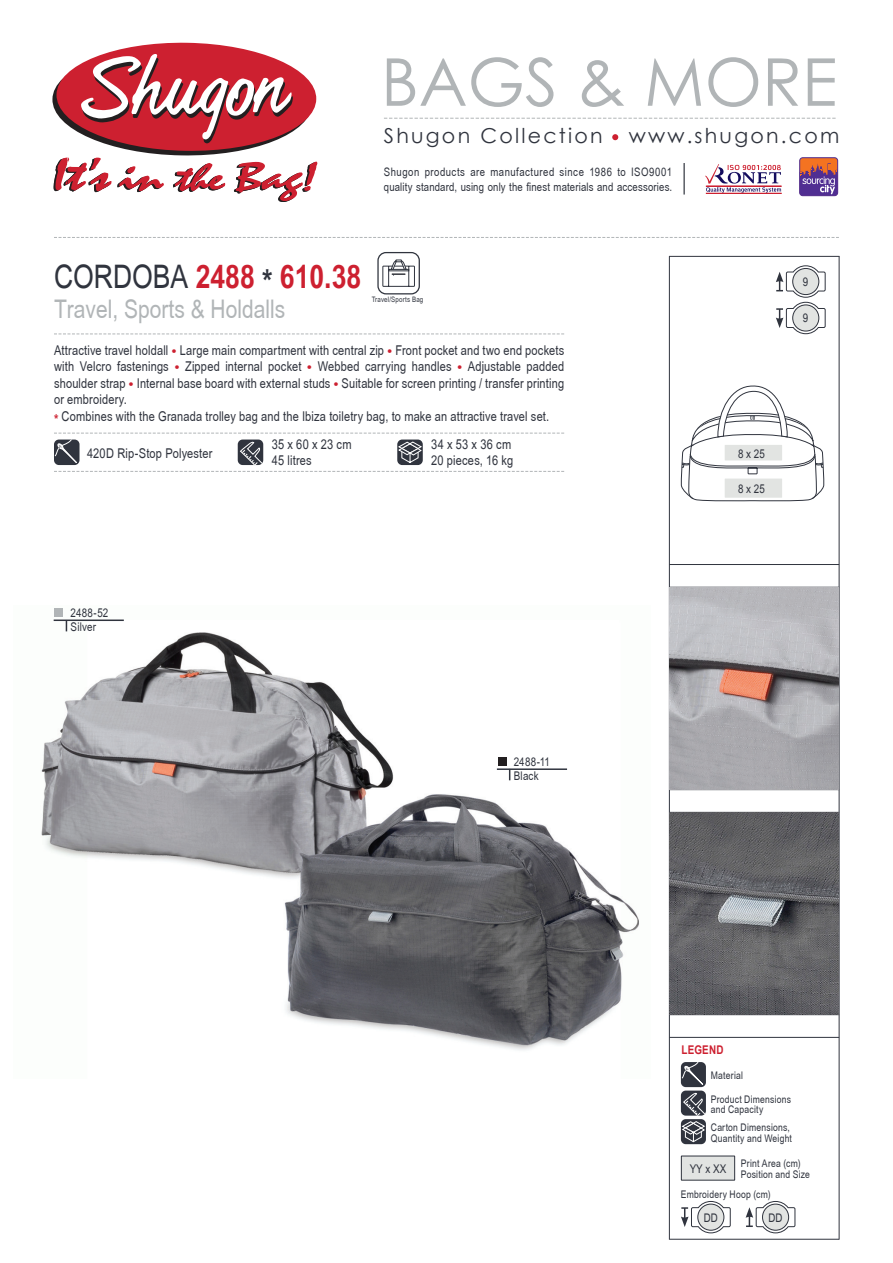
<style>
.page{position:relative;width:893px;height:1263px;background:#fff}
.page>*{position:absolute;margin:0;border:0;box-sizing:border-box;transform-origin:0 0}
.t1{font:65.85px "Century Gothic";color:#b1b5b7}
.t2{font:32.4px "Arial Narrow Sec";color:#30343e}
.t3{font:700 32.4px "Arial Narrow Sec";color:#cd2030}
.t4{font:700 32.4px "Arial Narrow Sec";color:#30343e}
.t5{font:25.65px "Arial Narrow Sec";color:#b1b5b7}
.t6{font:20.55px "Century Gothic";letter-spacing:.11em;color:#30343e}
.t7{font:18px "Arial Narrow Sec";color:#cd2030}
.t8{font:13.5px/16.2px "Arial Narrow Sec";letter-spacing:.01em;color:#30343e}
.t9{font:700 13.5px "Arial Narrow Sec";color:#cd2030}
.t10{font:12px/14.4px "Arial Narrow Sec";letter-spacing:.015em;color:#30343e}
.t11{font:700 12px "Arial Narrow Sec";letter-spacing:.015em;color:#cd2030}
.t12{font:11.85px "Arial Narrow Sec";color:#30343e}
.t13{font:11.7px/14.7px "Arial Narrow Sec";letter-spacing:.02em;color:#30343e}
.t14{font:11.7px "Arial Narrow Sec";letter-spacing:.04em;color:#30343e}
.t15{font:11.7px "Arial Narrow Sec";letter-spacing:.045em;color:#30343e}
.t16{font:10.5px/10.5px "Arial Narrow Sec";letter-spacing:.02em;color:#30343e}
.t17{font:7.5px "Arial Narrow Sec";letter-spacing:.025em;color:#30343e}
.s1{font-weight:700;color:#cd2030}
</style>
<div class="page">
<img style="left:41px;top:608px;width:598px;height:442px">
<svg style="left:54px;top:237px;width:785px;height:1px"></svg>
<hr style="left:669px;top:256px;width:170px;height:1px;background:#30343e">
<hr style="left:669px;top:1239px;width:170px;height:1px;background:#30343e">
<hr style="left:669px;top:789px;width:170px;height:1px;background:#30343e">
<hr style="left:669px;top:812px;width:170px;height:1px;background:#30343e">
<hr style="left:669px;top:256px;width:1px;height:983px;background:#30343e">
<hr style="left:839px;top:256px;width:1px;height:983px;background:#30343e">
<hr style="left:669px;top:1014px;width:170px;height:1px;background:#30343e">
<hr style="left:669px;top:1037px;width:170px;height:1px;background:#30343e">
<img style="left:670px;top:813px;width:169px;height:201px">
<svg style="left:612px;top:134px;width:6px;height:6px"></svg>
<svg style="left:52px;top:42px;width:265px;height:160px"></svg>
<hr style="left:683px;top:163px;width:2px;height:32px;background:#30343e">
<svg style="left:384px;top:118px;width:452px;height:1px"></svg>
<div style="left:799px;top:157px;width:40px;height:40px;border:2px solid #fff;border-radius:3px"></div>
<div style="left:800px;top:158px;width:38px;height:38px;background:#f47321;border-radius:3px"></div>
<div style="left:799px;top:157px;width:39px;height:39px;border:1px solid #502e92;border-radius:3px"></div>
<svg style="left:799px;top:163px;width:39px;height:33px"></svg>
<div style="left:706px;top:193px;width:75px;height:1px;border:1px solid #cd2030"></div>
<svg style="left:705px;top:164px;width:76px;height:29px"></svg>
<svg style="left:54px;top:334px;width:510px;height:1px"></svg>
<svg style="left:54px;top:471px;width:510px;height:1px"></svg>
<svg style="left:54px;top:433px;width:510px;height:32px"></svg>
<div style="left:377px;top:252px;width:43px;height:42px;border:1px solid #30343e;border-radius:8px"></div>
<svg style="left:382px;top:260px;width:33px;height:27px"></svg>
<hr style="left:497px;top:768px;width:70px;height:2px;background:#30343e">
<div style="left:498px;top:757px;width:8px;height:9px;background:#231f20"></div>
<hr style="left:54px;top:619px;width:70px;height:2px;background:#30343e">
<div style="left:55px;top:608px;width:8px;height:9px;background:#b1b5b7"></div>
<svg style="left:681px;top:385px;width:143px;height:117px"></svg>
<div style="left:725px;top:445px;width:57px;height:15px;background:#e2e4e2"></div>
<div style="left:725px;top:479px;width:57px;height:19px;background:#e2e4e2"></div>
<svg style="left:776px;top:265px;width:50px;height:69px"></svg>
<div style="left:681px;top:1119px;width:25px;height:25px;background:#30343e;border-radius:5px"></div>
<svg style="left:681px;top:1062px;width:25px;height:81px"></svg>
<div style="left:681px;top:1156px;width:54px;height:24px;background:#e2e4e2"></div>
<div style="left:681px;top:1155px;width:54px;height:25px;border:1px solid #30343e"></div>
<svg style="left:746px;top:1201px;width:50px;height:32px"></svg>
<svg style="left:681px;top:1201px;width:50px;height:32px"></svg>
<hr style="left:669px;top:564px;width:170px;height:1px;background:#30343e">
<hr style="left:669px;top:587px;width:170px;height:1px;background:#30343e">
<img style="left:670px;top:588px;width:169px;height:201px">
<h1 class="t1" style="left:381px;top:36px;width:458px">BAGS &amp; MORE</h1>
<h3 class="t6" style="left:384px;top:121px;width:88px">Shugon</h3>
<h3 class="t6" style="left:480px;top:121px;width:124px">Collection</h3>
<h3 class="t6" style="left:629px;top:121px;width:212px">www.shugon.com</h3>
<p class="t13" style="left:384px;top:165px;width:290px">Shugon<br>quality standard, using only the finest materials and accessories.</p>
<p class="t15" style="left:631px;top:165px;width:43px">ISO9001</p>
<p class="t14" style="left:490px;top:165px;width:65px">manufactured</p>
<p class="t13" style="left:589px;top:165px;width:24px">1986</p>
<p class="t14" style="left:425px;top:165px;width:42px">products</p>
<p class="t13" style="left:560px;top:165px;width:26px">since</p>
<p class="t13" style="left:617px;top:165px;width:10px">to</p>
<p class="t13" style="left:470px;top:165px;width:16px">are</p>
<h2 class="t2" style="left:54px;top:258px;width:202px">CORDOBA <span class="s1">2488</span></h2>
<h3 class="t5" style="left:54px;top:294px;width:233px">Travel, Sports &amp; Holdalls</h3>
<h2 class="t3" style="left:280px;top:257px;width:83px">610.38</h2>
<h2 class="t4" style="left:262px;top:263px;width:12px">*</h2>
<p class="t17" style="left:372px;top:295px;width:53px">Travel/Sports Bag</p>
<p class="t8" style="left:54px;top:342px;width:116px">Attractive travel holdall</p>
<p class="t8" style="left:180px;top:342px;width:206px">Large main compartment with central zip</p>
<p class="t8" style="left:395px;top:342px;width:170px">Front pocket and two end pockets</p>
<h3 class="t7" style="left:171px;top:341px;width:7px">•</h3>
<h3 class="t7" style="left:387px;top:341px;width:7px">•</h3>
<p class="t8" style="left:54px;top:359px;width:116px">with Velcro fastenings</p>
<p class="t8" style="left:185px;top:359px;width:118px">Zipped internal pocket</p>
<p class="t8" style="left:318px;top:359px;width:135px">Webbed carrying handles</p>
<p class="t8" style="left:468px;top:359px;width:98px">Adjustable padded</p>
<h3 class="t7" style="left:174px;top:358px;width:7px">•</h3>
<h3 class="t7" style="left:307px;top:358px;width:7px">•</h3>
<h3 class="t7" style="left:457px;top:358px;width:7px">•</h3>
<p class="t8" style="left:342px;top:375px;width:224px">Suitable for screen printing / transfer printing</p>
<p class="t8" style="left:54px;top:375px;width:73px">shoulder strap</p>
<p class="t8" style="left:54px;top:392px;width:75px">or embroidery.</p>
<p class="t8" style="left:62px;top:408px;width:489px">Combines with the Granada trolley bag and the Ibiza toiletry bag to, make an attractive travel set.</p>
<p class="t8" style="left:137px;top:375px;width:195px">Internal base board with external studs</p>
<h3 class="t7" style="left:129px;top:374px;width:7px">•</h3>
<h3 class="t7" style="left:333px;top:374px;width:7px">•</h3>
<p class="t9" style="left:54px;top:411px;width:6px">*</p>
<p class="t8" style="left:87px;top:445px;width:127px">420D Rip-Stop Polyester</p>
<p class="t10" style="left:71px;top:606px;width:39px">2488-52<br>Silver</p>
<p class="t8" style="left:272px;top:437px;width:81px">35 x 60 x 23 cm</p>
<p class="t8" style="left:272px;top:453px;width:41px">45 litres</p>
<p class="t8" style="left:431px;top:437px;width:84px">34 x 53 x 36 cm<br>20 pieces, 16 kg</p>
<p class="t10" style="left:514px;top:755px;width:38px">2488-11<br>Black</p>
<p class="t10" style="left:803px;top:275px;width:7px">9</p>
<p class="t10" style="left:803px;top:311px;width:7px">9</p>
<p class="t10" style="left:738px;top:447px;width:28px">x8 25</p>
<p class="t10" style="left:738px;top:482px;width:28px">x8 25</p>
<p class="t11" style="left:682px;top:1043px;width:43px">LEGEND</p>
<p class="t16" style="left:711px;top:1070px;width:34px">Material</p>
<p class="t16" style="left:711px;top:1094px;width:82px">Product Dimensions and Capacity</p>
<p class="t16" style="left:711px;top:1122px;width:83px">Carton Dimensions,<br>Quantity and Weight</p>
<p class="t16" style="left:741px;top:1158px;width:71px">Print Area (cm(<br>Position and Size</p>
<p class="t16" style="left:681px;top:1189px;width:91px">Embroidery Hoop (cm(</p>
<p class="t10" style="left:690px;top:1161px;width:38px">YYxXX</p>
<p class="t12" style="left:704px;top:1211px;width:16px">DD</p>
<p class="t12" style="left:768px;top:1211px;width:16px">DD</p>
</div>
